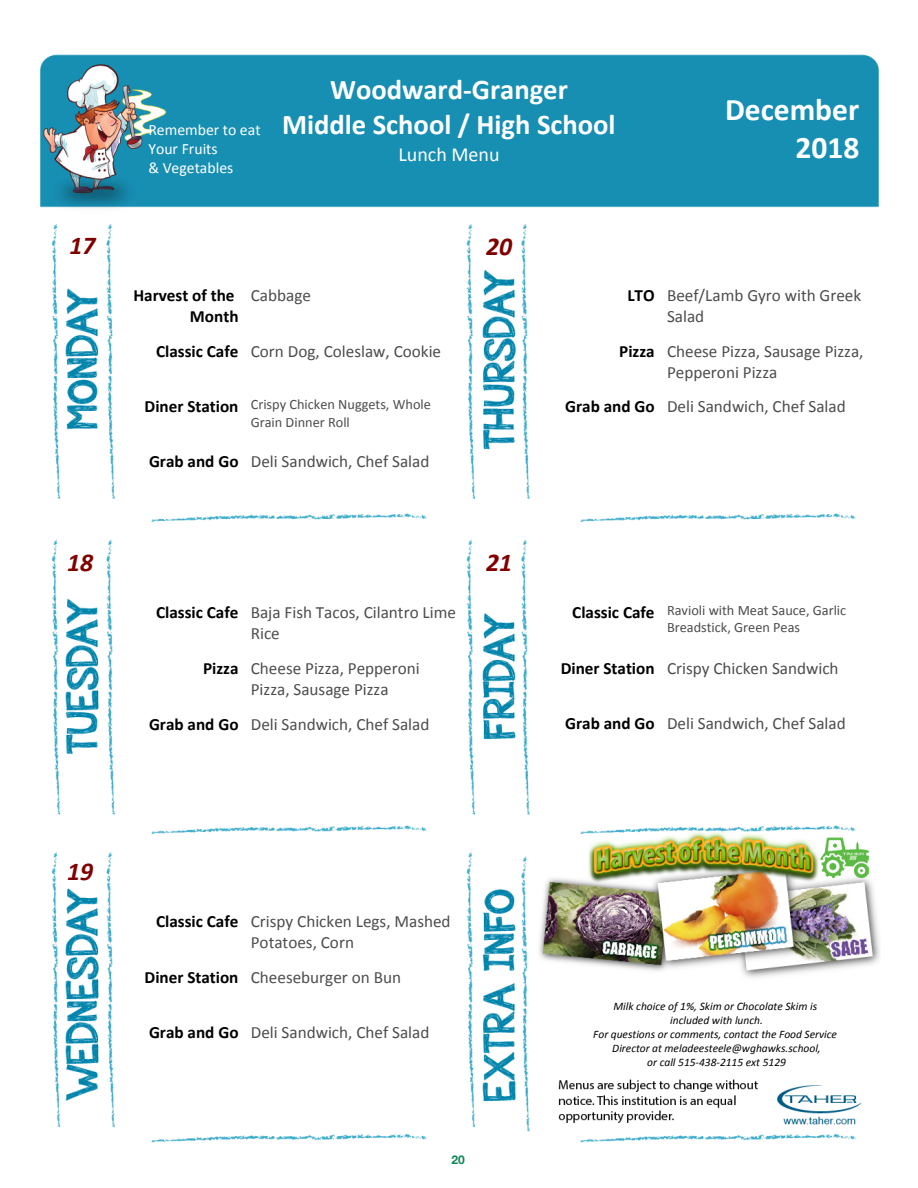
<style>
.page{position:relative;width:918px;height:1188px;background:#fff}
.page>*{position:absolute;margin:0;border:0;box-sizing:border-box;transform-origin:0 0}
.t1{font:700 31.5px/38.4px "Calibri";color:#fff;text-align:right}
.t2{font:700 28.65px/35px "Calibri";color:#fff;text-align:center}
.t3{font:italic 700 25.8px "Calibri";color:#800000}
.t4{font:20.1px "Calibri";color:#fff}
.t5{font:17.1px/21px "Calibri";color:#4d4d4d}
.t6{font:700 17.1px/21px "Calibri";color:#000}
.t7{font:15.75px/19.2px "Calibri";color:#fff}
.t8{font:14.25px/17.4px "Calibri";color:#4d4d4d}
.t9{font:700 12px "Helvetica Neue";color:#0c8655}
.t10{font:italic 11.4px/14px "Calibri";color:#000;text-align:center}
.s1{font-weight:400;color:#4d4d4d}
.s2{font-weight:700;color:#000}
</style>
<div class="page">
<img style="left:40px;top:54px;width:840px;height:1089px">
<h3 class="t3" style="left:70px;top:227px;width:28px">17</h3>
<h3 class="t3" style="left:67px;top:544px;width:28px">18</h3>
<p class="t7" style="left:148px;top:119px;width:114px">Remember to eat<br>Your Fruits<br>&amp; Vegetables</p>
<h2 class="t2" style="left:282px;top:71px;width:335px">Woodward-Granger<br>Middle School / High School</h2>
<p class="t4" style="left:398px;top:141px;width:103px">Lunch Menu</p>
<h3 class="t3" style="left:486px;top:228px;width:28px">20</h3>
<h1 class="t1" style="left:725px;top:89px;width:136px">December<br>2018</h1>
<p class="t6" style="left:190px;top:285px;width:123px;text-indent:-56px">Harvest of the <span class="s1">Cabbage<br></span>Month</p>
<p class="t5" style="left:156px;top:341px;width:287px"><span class="s2">Classic Cafe</span> Corn Dog, Coleslaw, Cookie</p>
<p class="t8" style="left:251px;top:396px;width:182px">Crispy Chicken Nuggets, Whole<br>Grain Dinner Roll</p>
<p class="t6" style="left:145px;top:395px;width:95px">Diner Station</p>
<p class="t6" style="left:627px;top:285px;width:29px">LTO</p>
<p class="t6" style="left:619px;top:341px;width:37px">Pizza</p>
<p class="t5" style="left:667px;top:285px;width:196px">Beef/Lamb Gyro with Greek<br>Salad</p>
<p class="t5" style="left:667px;top:341px;width:198px">Cheese Pizza, Sausage Pizza,<br>Pepperoni Pizza</p>
<p class="t5" style="left:565px;top:396px;width:282px"><span class="s2">Grab and Go</span> Deli Sandwich, Chef Salad</p>
<p class="t5" style="left:149px;top:450px;width:282px"><span class="s2">Grab and Go</span> Deli Sandwich, Chef Salad</p>
<h3 class="t3" style="left:486px;top:544px;width:28px">21</h3>
<p class="t6" style="left:156px;top:601px;width:84px">Classic Cafe</p>
<p class="t5" style="left:251px;top:601px;width:207px">Baja Fish Tacos, Cilantro Lime<br>Rice</p>
<p class="t6" style="left:572px;top:601px;width:84px">Classic Cafe</p>
<p class="t8" style="left:667px;top:601px;width:181px">Ravioli with Meat Sauce, Garlic<br>Breadstick, Green Peas</p>
<p class="t6" style="left:203px;top:657px;width:37px">Pizza</p>
<p class="t5" style="left:251px;top:657px;width:171px">Cheese Pizza, Pepperoni<br>Pizza, Sausage Pizza</p>
<p class="t6" style="left:561px;top:657px;width:95px">Diner Station</p>
<p class="t5" style="left:667px;top:657px;width:173px">Crispy Chicken Sandwich</p>
<p class="t5" style="left:149px;top:713px;width:282px"><span class="s2">Grab and Go</span> Deli Sandwich, Chef Salad</p>
<p class="t5" style="left:565px;top:712px;width:282px"><span class="s2">Grab and Go</span> Deli Sandwich, Chef Salad</p>
<h3 class="t3" style="left:67px;top:853px;width:28px">19</h3>
<p class="t6" style="left:156px;top:910px;width:84px">Classic Cafe</p>
<p class="t6" style="left:145px;top:966px;width:95px">Diner Station</p>
<p class="t5" style="left:251px;top:910px;width:201px">Crispy Chicken Legs, Mashed<br>Potatoes, Corn</p>
<p class="t5" style="left:251px;top:966px;width:152px">Cheeseburger on Bun</p>
<p class="t5" style="left:149px;top:1021px;width:282px"><span class="s2">Grab and Go</span> Deli Sandwich, Chef Salad</p>
<p class="t9" style="left:452px;top:1150px;width:15px">20</p>
<p class="t10" style="left:593px;top:999px;width:245px">Milk choice of 1%, Skim or Chocolate Skim is included with lunch.<br>For questions or comments, contact the Food Service Director at meladeesteele@wghawks.school,<br>or call 515-438-2115 ext 5129</p>
</div>
